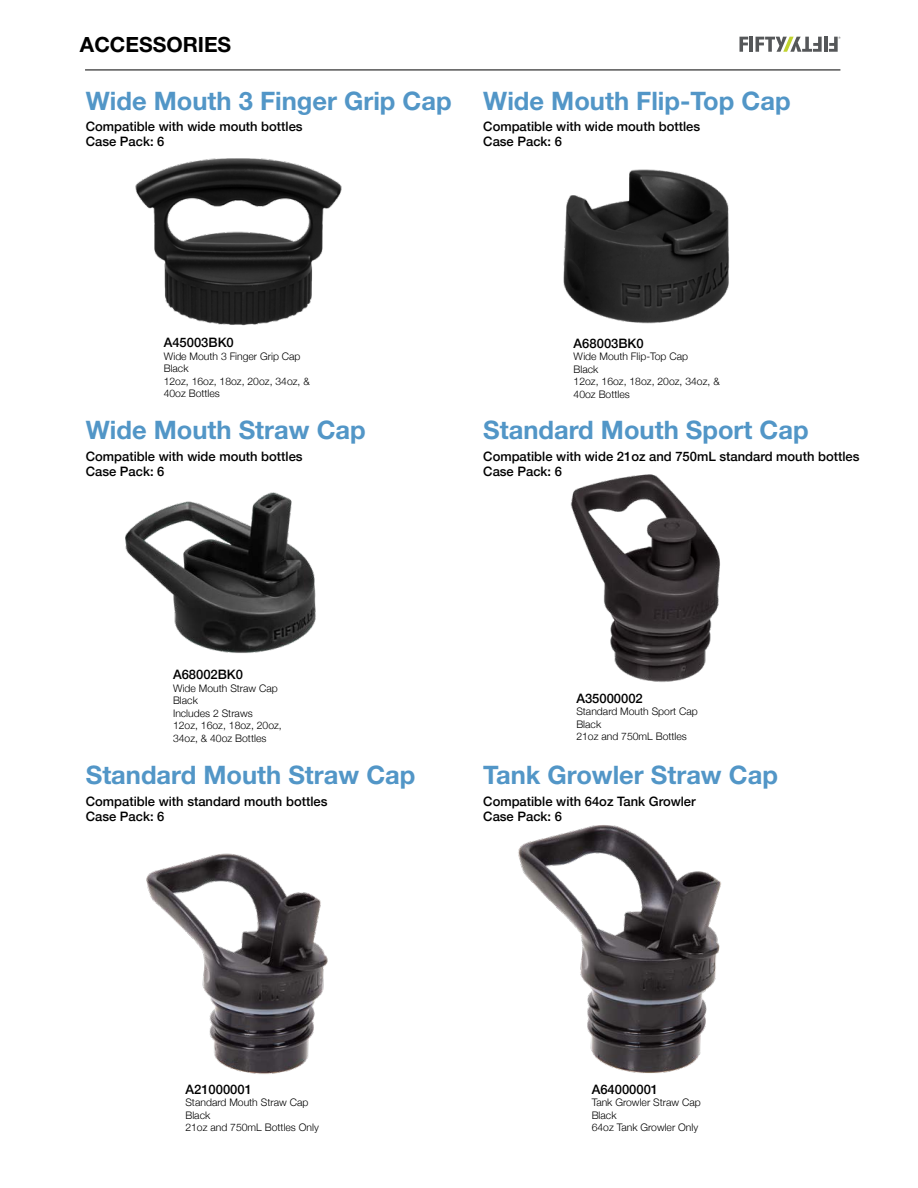
<style>
.page{position:relative;width:918px;height:1188px;background:#fff}
.page>*{position:absolute;margin:0;border:0;box-sizing:border-box;transform-origin:0 0}
.t1{font:700 25.5px "Helvetica Neue LT Std";color:#5296c7}
.t2{font:700 21px "Helvetica Neue LT Std";color:#000}
.t3{font:500 13.05px/15.6px "Helvetica Neue";color:#000}
.t4{font:300 10.35px/12.5px "Helvetica Neue";color:#000}
</style>
<div class="page">
<hr style="left:85px;top:70px;width:755px;height:1px;background:#000">
<svg style="left:739px;top:37px;width:9px;height:15px"></svg>
<hr style="left:750px;top:37px;width:3px;height:15px;background:#555759">
<hr style="left:824px;top:37px;width:3px;height:15px;background:#555759">
<svg style="left:756px;top:37px;width:66px;height:15px"></svg>
<svg style="left:829px;top:37px;width:11px;height:15px"></svg>
<img style="left:135px;top:158px;width:207px;height:168px">
<img style="left:563px;top:169px;width:166px;height:155px">
<img style="left:125px;top:492px;width:191px;height:161px">
<img style="left:570px;top:474px;width:150px;height:208px">
<img style="left:146px;top:853px;width:182px;height:221px">
<img style="left:518px;top:825px;width:203px;height:248px">
<h2 class="t2" style="left:80px;top:32px;width:153px">ACCESSORIES</h2>
<h1 class="t1" style="left:86px;top:86px;width:706px">Wide Mouth 3 Finger Grip Cap Wide Mouth Flip-Top Cap</h1>
<p class="t3" style="left:86px;top:117px;width:218px">Compatible with wide mouth bottles<br>Case Pack: 6</p>
<p class="t3" style="left:483px;top:117px;width:218px">Compatible with wide mouth bottles<br>Case Pack: 6</p>
<p class="t3" style="left:164px;top:334px;width:72px">A45003BK0</p>
<p class="t4" style="left:164px;top:349px;width:148px">Wide Mouth 3 Finger Grip Cap<br>Black<br>12oz, 16oz, 18oz, 20oz, 34oz, &amp;<br>40oz Bottles</p>
<h1 class="t1" style="left:86px;top:414px;width:282px">Wide Mouth Straw Cap</h1>
<p class="t3" style="left:86px;top:447px;width:218px">Compatible with wide mouth bottles<br>Case Pack: 6</p>
<p class="t3" style="left:173px;top:666px;width:72px">A68002BK0</p>
<p class="t4" style="left:173px;top:681px;width:110px">Wide Mouth Straw Cap<br>Black<br>Includes 2 Straws<br>12oz, 16oz, 18oz, 20oz,<br>34oz, &amp; 40oz Bottles</p>
<p class="t3" style="left:574px;top:334px;width:72px">A68003BK0</p>
<p class="t4" style="left:574px;top:349px;width:148px">Wide Mouth Flip-Top Cap<br>Black<br>12oz, 16oz, 18oz, 20oz, 34oz, &amp;<br>40oz Bottles</p>
<h1 class="t1" style="left:483px;top:414px;width:327px">Standard Mouth Sport Cap</h1>
<p class="t3" style="left:483px;top:447px;width:378px">Compatible with wide 21oz and 750mL standard mouth bottles<br>Case Pack: 6</p>
<p class="t3" style="left:576px;top:689px;width:68px">A35000002</p>
<p class="t4" style="left:576px;top:705px;width:123px">Standard Mouth Sport Cap<br>Black<br>21oz and 750mL Bottles</p>
<h1 class="t1" style="left:86px;top:759px;width:331px">Standard Mouth Straw Cap</h1>
<h1 class="t1" style="left:483px;top:759px;width:296px">Tank Growler Straw Cap</h1>
<p class="t3" style="left:86px;top:792px;width:243px">Compatible with standard mouth bottles<br>Case Pack: 6</p>
<p class="t3" style="left:483px;top:792px;width:214px">Compatible with 64oz Tank Growler<br>Case Pack: 6</p>
<p class="t3" style="left:185px;top:1080px;width:68px">A21000001</p>
<p class="t4" style="left:185px;top:1095px;width:135px">Standard Mouth Straw Cap<br>Black<br>21oz and 750mL Bottles Only</p>
<p class="t3" style="left:592px;top:1080px;width:68px">A64000001</p>
<p class="t4" style="left:592px;top:1095px;width:111px">Tank Growler Straw Cap<br>Black<br>64oz Tank Growler Only</p>
</div>
